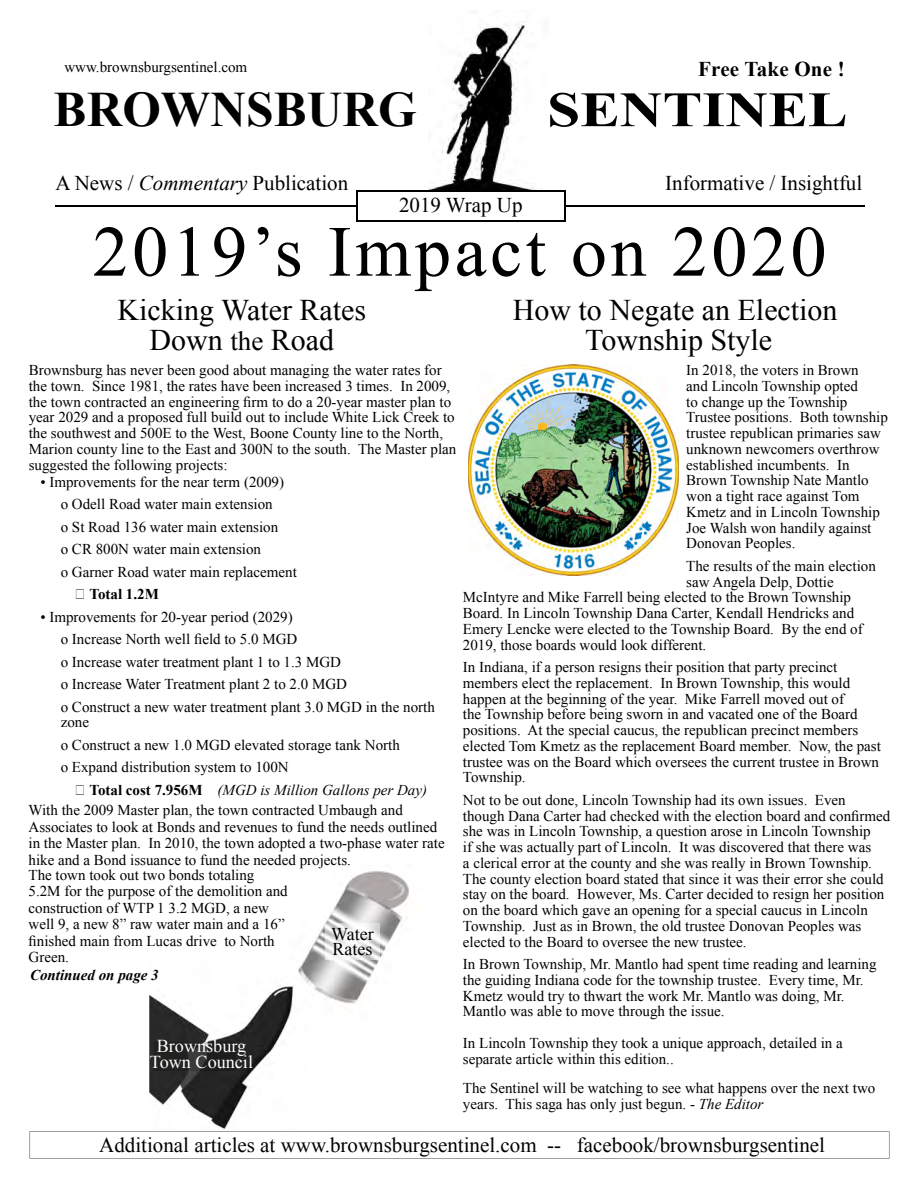
<style>
.page{position:relative;width:918px;height:1188px;background:#fff}
.page>*{position:absolute;margin:0;border:0;box-sizing:border-box;transform-origin:0 0}
.t1{font:72px "Times New Roman";letter-spacing:.05em;color:#000}
.t2{font:700 49.5px "Times New Roman";color:#000}
.t3{font:700 49.5px "Times New Roman";color:#000;scale:1.2 1}
.t4{font:30px/30px "Times New Roman";color:#000;text-align:center}
.t5{font:21px "Times New Roman";color:#000}
.t6{font:700 21px "Times New Roman";letter-spacing:.01em;color:#000}
.t7{font:18.15px/15.9px "Times New Roman";color:#fff;text-align:center}
.t8{font:18px/15.1px "Times New Roman";color:#000}
.t9{font:15px/15.8px "Times New Roman";color:#000}
.t10{font:italic 700 15px "Times New Roman";color:#000}
.t11{font:700 15px "Times New Roman";color:#000}
.s1{font-style:italic}
.s2{font-size:27px}
.s3{font-weight:700}
</style>
<div class="page">
<hr style="left:55px;top:205px;width:810px;height:2px;background:#000">
<img style="left:429px;top:21px;width:113px;height:169px">
<div style="left:356px;top:190px;width:210px;height:32px;background:#fff"></div>
<hr style="left:356px;top:190px;width:210px;height:2px;background:#000">
<svg style="left:356px;top:192px;width:1px;height:28px"></svg>
<hr style="left:564px;top:192px;width:2px;height:28px;background:#000">
<hr style="left:356px;top:220px;width:210px;height:2px;background:#000">
<svg style="left:30px;top:1131px;width:859px;height:28px"></svg>
<img style="left:468px;top:365px;width:211px;height:210px">
<img style="left:149px;top:871px;width:260px;height:259px">
<img style="left:325px;top:923px;width:54px;height:36px">
<img style="left:155px;top:1042px;width:81px;height:29px">
<p class="t9" style="left:64px;top:61px;width:184px">www.brownsburgsentinel.com</p>
<h3 class="t6" style="left:698px;top:62px;width:148px">Free Take One !</h3>
<h2 class="t2" style="left:54px;top:93px;width:365px">BROWNSBURG</h2>
<h2 class="t3" style="left:547px;top:93px;width:252px">SENTINEL</h2>
<h3 class="t5" style="left:55px;top:175px;width:294px">A News / <span class="s1">Commentary</span> Publication</h3>
<h3 class="t5" style="left:665px;top:175px;width:199px">Informative / Insightful</h3>
<h3 class="t5" style="left:399px;top:197px;width:125px">2019 Wrap Up</h3>
<h1 class="t1" style="left:93px;top:224px;width:735px">2019’s Impact on 2020</h1>
<h3 class="t4" style="left:513px;top:298px;width:326px">How to Negate an Election<br>Township Style</h3>
<h3 class="t4" style="left:118px;top:298px;width:250px">Kicking Water Rates<br>Down <span class="s2">the</span> Road</h3>
<p class="t9" style="left:29px;top:363px;width:429px">Brownsburg has never been good about managing the water rates for the town. Since 1981, the rates have been increased 3 times. In 2009, the town contracted an engineering firm to do a 20-year master plan to year 2029 and a proposed full build out to include White Lick Creek to the southwest and 500E to the West, Boone County line to the North, Marion county line to the East and 300N to the south. The Master plan suggested the following projects:</p>
<p class="t9" style="left:61px;top:472px;width:238px;line-height:22.5px;text-indent:-20px">• Improvements for the near term (2009)<br>o Odell Road water main extension<br>o St Road 136 water main extension<br>o CR 800N water main extension<br>o Garner Road water main replacement</p>
<p class="t11" style="left:74px;top:589px;width:86px">" Total 1.2M</p>
<p class="t9" style="left:61px;top:607px;width:376px;line-height:22.5px;text-indent:-20px">• Improvements for 20-year period (2029)<br>o Increase North well field to 5.0 MGD<br>o Increase water treatment plant 1 to 1.3 MGD<br>o Increase Water Treatment plant 2 to 2.0 MGD<br>o Construct a new water treatment plant 3.0 MGD in the north</p>
<p class="t9" style="left:61px;top:712px;width:341px;line-height:22.5px">zone<br>o Construct a new 1.0 MGD elevated storage tank North o Expand distribution system to 100N</p>
<p class="t9" style="left:29px;top:781px;width:400px;line-height:20.2px;text-indent:46px"><span class="s3">" Total cost 7.956M</span> <span class="s1">(MGD is Million Gallons per Day)<br></span>With the 2009 Master plan, the town contracted Umbaugh and</p>
<p class="t9" style="left:29px;top:820px;width:418px;line-height:16.5px">Associates to look at Bonds and revenues to fund the needs outlined in the Master plan. In 2010, the town adopted a two-phase water rate hike and a Bond issuance to fund the needed projects.</p>
<p class="t9" style="left:686px;top:363px;width:203px">In 2018, the voters in Brown<br>and Lincoln Township opted<br>to change up the Township<br>Trustee positions. Both township trustee republican primaries saw unknown newcomers overthrow established incumbents. In<br>Brown Township Nate Mantlo won a tight race against Tom<br>Kmetz and in Lincoln Township<br>Joe Walsh won handily against<br>Donovan Peoples.</p>
<p class="t9" style="left:686px;top:559px;width:191px">The results of the main election</p>
<p class="t9" style="left:686px;top:575px;width:149px">saw Angela Delp, Dottie</p>
<p class="t9" style="left:463px;top:591px;width:390px">McIntyre and Mike Farrell being elected to the Brown Township</p>
<p class="t9" style="left:463px;top:606px;width:393px">Board. In Lincoln Township Dana Carter, Kendall Hendricks and</p>
<p class="t9" style="left:463px;top:622px;width:401px">Emery Lencke were elected to the Township Board. By the end of</p>
<p class="t9" style="left:463px;top:638px;width:245px">2019, those boards would look different.</p>
<p class="t9" style="left:463px;top:660px;width:420px">In Indiana, if a person resigns their position that party precinct members elect the replacement. In Brown Township, this would happen at the beginning of the year. Mike Farrell moved out of<br>the Township before being sworn in and vacated one of the Board positions. At the special caucus, the republican precinct members elected Tom Kmetz as the replacement Board member. Now, the past trustee was on the Board which oversees the current trustee in Brown Township.</p>
<p class="t9" style="left:463px;top:793px;width:429px">Not to be out done, Lincoln Township had its own issues. Even though Dana Carter had checked with the election board and confirmed she was in Lincoln Township, a question arose in Lincoln Township<br>if she was actually part of Lincoln. It was discovered that there was<br>a clerical error at the county and she was really in Brown Township.<br>The county election board stated that since it was their error she could stay on the board. However, Ms. Carter decided to resign her position on the board which gave an opening for a special caucus in Lincoln Township. Just as in Brown, the old trustee Donovan Peoples was elected to the Board to oversee the new trustee.</p>
<p class="t9" style="left:463px;top:957px;width:415px">In Brown Township, Mr. Mantlo had spent time reading and learning the guiding Indiana code for the township trustee. Every time, Mr.<br>Kmetz would try to thwart the work Mr. Mantlo was doing, Mr.<br>Mantlo was able to move through the issue.</p>
<p class="t9" style="left:463px;top:1036px;width:381px">In Lincoln Township they took a unique approach, detailed in a separate article within this edition..</p>
<p class="t9" style="left:463px;top:1081px;width:414px">The Sentinel will be watching to see what happens over the next two years. This saga has only just begun. - <span class="s1">The Editor</span></p>
<p class="t9" style="left:29px;top:868px;width:261px;line-height:16.5px">The town took out two bonds totaling<br>5.2M for the purpose of the demolition and construction of WTP 1 3.2 MGD, a new well 9, a new 8” raw water main and a 16” finished main from Lucas drive to North<br>Green.</p>
<p class="t8" style="left:331px;top:928px;width:44px">Water<br>Rates</p>
<p class="t10" style="left:30px;top:969px;width:130px">Continued on page 3</p>
<p class="t7" style="left:150px;top:1040px;width:105px">Brownsburg<br>Town Council</p>
<h3 class="t5" style="left:99px;top:1137px;width:727px">Additional articles at www.brownsburgsentinel.com -- facebook/brownsburgsentinel</h3>
</div>
